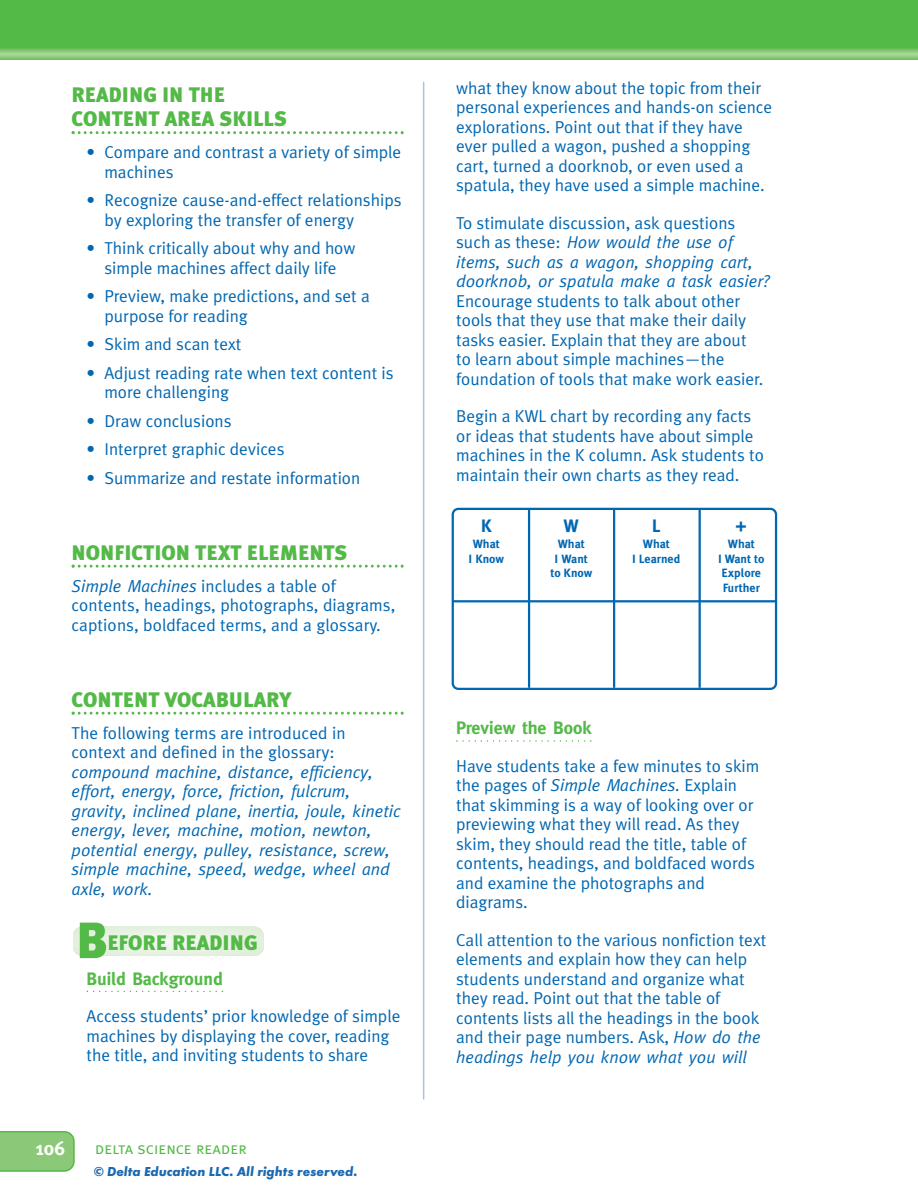
<style>
.page{position:relative;width:918px;height:1188px;background:#fff}
.page>*{position:absolute;margin:0;border:0;box-sizing:border-box;transform-origin:0 0}
.t1{font:900 51px "Meta Plus";color:#53b947}
.t2{font:900 21px/24px "Meta Plus";color:#53b947}
.t3{font:700 19.5px "Meta";color:#fff}
.t4{font:700 18px "Meta";color:#53b947}
.t5{font:700 18px "Meta Plus";color:#0067b2}
.t6{font:17.25px/19.5px "Meta Plus Normal";color:#0067b2}
.t7{font:italic 17.25px/19.5px "Meta";color:#0067b2}
.t8{font:16.5px "Meta Plus Normal Caps";color:#53b947}
.t9{font:italic 700 13.5px "Futura T";color:#1a68b1}
.t10{font:700 12px/14.4px "Meta Plus";color:#0067b2;text-align:center}
.s1{font-family:"Meta";font-style:italic}
.s2{font-family:"Meta Plus Normal";font-style:normal}
</style>
<div class="page">
<svg style="left:72px;top:131px;width:332px;height:3px"></svg>
<svg style="left:72px;top:565px;width:332px;height:3px"></svg>
<svg style="left:72px;top:712px;width:332px;height:3px"></svg>
<svg style="left:87px;top:991px;width:136px;height:1px"></svg>
<svg style="left:456px;top:740px;width:136px;height:2px"></svg>
<svg style="left:73px;top:927px;width:191px;height:29px;background:#e7f2e2"></svg>
<div style="left:0;top:0;width:918px;height:58px;background:#53b947"></div>
<div style="left:0;top:49px;width:918px;height:10px;background:#76c261"></div>
<div style="left:0;top:50px;width:918px;height:8px;background:#81c66f"></div>
<div style="left:0;top:51px;width:918px;height:6px;background:#8dca7d"></div>
<hr style="left:0;top:52px;width:918px;height:4px;background:#9acf89">
<hr style="left:0;top:53px;width:918px;height:2px;background:#a6d495">
<hr style="left:0;top:54px;width:918px;height:1px;background:#acd79b">
<svg style="left:0;top:1131px;width:75px;height:41px;background:#88c877"></svg>
<hr style="left:423px;top:82px;width:1px;height:1017px;background:#adc0e2">
<svg style="left:452px;top:508px;width:325px;height:182px"></svg>
<p class="t2" style="left:72px;top:85px;width:217px">READING IN THE<br>CONTENT AREA SKILLS</p>
<p class="t6" style="left:104px;top:144px;width:298px;text-indent:-18px">• Compare and contrast a variety of simple machines</p>
<p class="t6" style="left:104px;top:192px;width:299px;text-indent:-18px">• Recognize cause-and-effect relationships by exploring the transfer of energy</p>
<p class="t6" style="left:87px;top:240px;width:270px;text-align:center">• Think critically about why and how simple machines affect daily life</p>
<p class="t6" style="left:104px;top:288px;width:267px;text-indent:-18px">• Preview, make predictions, and set a purpose for reading</p>
<p class="t6" style="left:87px;top:336px;width:156px">• Skim and scan text</p>
<p class="t6" style="left:104px;top:365px;width:291px;text-indent:-18px">• Adjust reading rate when text content is more challenging</p>
<p class="t6" style="left:87px;top:413px;width:146px">• Draw conclusions</p>
<p class="t6" style="left:87px;top:441px;width:199px">• Interpret graphic devices</p>
<p class="t6" style="left:87px;top:470px;width:275px">• Summarize and restate information</p>
<p class="t2" style="left:72px;top:543px;width:277px">NONFICTION TEXT ELEMENTS</p>
<p class="t6" style="left:72px;top:578px;width:325px"><span class="s1">Simple Machines</span> includes a table of contents, headings, photographs, diagrams, captions, boldfaced terms, and a glossary.</p>
<p class="t2" style="left:72px;top:690px;width:221px">CONTENT VOCABULARY</p>
<p class="t6" style="left:72px;top:725px;width:275px">The following terms are introduced in context and defined in the glossary:</p>
<p class="t7" style="left:72px;top:764px;width:331px">compound machine, distance, efficiency, effort, energy, force, friction, fulcrum, gravity, inclined plane, inertia, joule, kinetic energy, lever, machine, motion, newton, potential energy, pulley, resistance, screw, simple machine, speed, wedge, wheel and axle, work.</p>
<h1 class="t1" style="left:76px;top:922px;width:33px">B</h1>
<p class="t2" style="left:107px;top:933px;width:152px">EFORE READING</p>
<p class="t4" style="left:87px;top:972px;width:138px">Build Background</p>
<p class="t6" style="left:87px;top:1008px;width:315px">Access students’ prior knowledge of simple machines by displaying the cover, reading the title, and inviting students to share</p>
<p class="t3" style="left:35px;top:1142px;width:31px">106</p>
<p class="t8" style="left:95px;top:1139px;width:153px">delta science reader</p>
<p class="t9" style="left:94px;top:1166px;width:265px">© Delta Education LLC. All rights reserved.</p>
<p class="t6" style="left:456px;top:80px;width:318px">what they know about the topic from their personal experiences and hands-on science explorations. Point out that if they have ever pulled a wagon, pushed a shopping cart, turned a doorknob, or even used a spatula, they have used a simple machine.</p>
<p class="t6" style="left:456px;top:215px;width:281px">To stimulate discussion, ask questions</p>
<p class="t7" style="left:456px;top:234px;width:315px"><span class="s2">such as these:</span> How would the use of items, such as a wagon, shopping cart, doorknob, or spatula make a task easier?</p>
<p class="t6" style="left:456px;top:293px;width:309px">Encourage students to talk about other tools that they use that make their daily tasks easier. Explain that they are about to learn about simple machines—the foundation of tools that make work easier.</p>
<p class="t6" style="left:456px;top:408px;width:309px">Begin a KWL chart by recording any facts or ideas that students have about simple machines in the K column. Ask students to maintain their own charts as they read.</p>
<p class="t5" style="left:481px;top:519px;width:13px">K</p>
<p class="t10" style="left:469px;top:538px;width:37px">What<br>I Know</p>
<p class="t5" style="left:564px;top:519px;width:17px">W</p>
<p class="t10" style="left:550px;top:538px;width:43px">What<br>I Want to Know</p>
<p class="t5" style="left:652px;top:519px;width:10px">L</p>
<p class="t10" style="left:632px;top:538px;width:50px">What<br>I Learned</p>
<p class="t5" style="left:736px;top:519px;width:13px">+</p>
<p class="t10" style="left:718px;top:538px;width:48px">What<br>I Want to<br>Explore<br>Further</p>
<p class="t4" style="left:456px;top:721px;width:137px">Preview the Book</p>
<p class="t6" style="left:456px;top:758px;width:305px">Have students take a few minutes to skim the pages of <span class="s1">Simple Machines.</span> Explain that skimming is a way of looking over or previewing what they will read. As they skim, they should read the title, table of contents, headings, and boldfaced words and examine the photographs and diagrams.</p>
<p class="t6" style="left:456px;top:932px;width:312px">Call attention to the various nonfiction text elements and explain how they can help students understand and organize what they read. Point out that the table of contents lists all the headings in the book and their page numbers. Ask, <span class="s1">How do the</span></p>
<p class="t7" style="left:456px;top:1049px;width:292px">headings help you know what you will</p>
</div>
